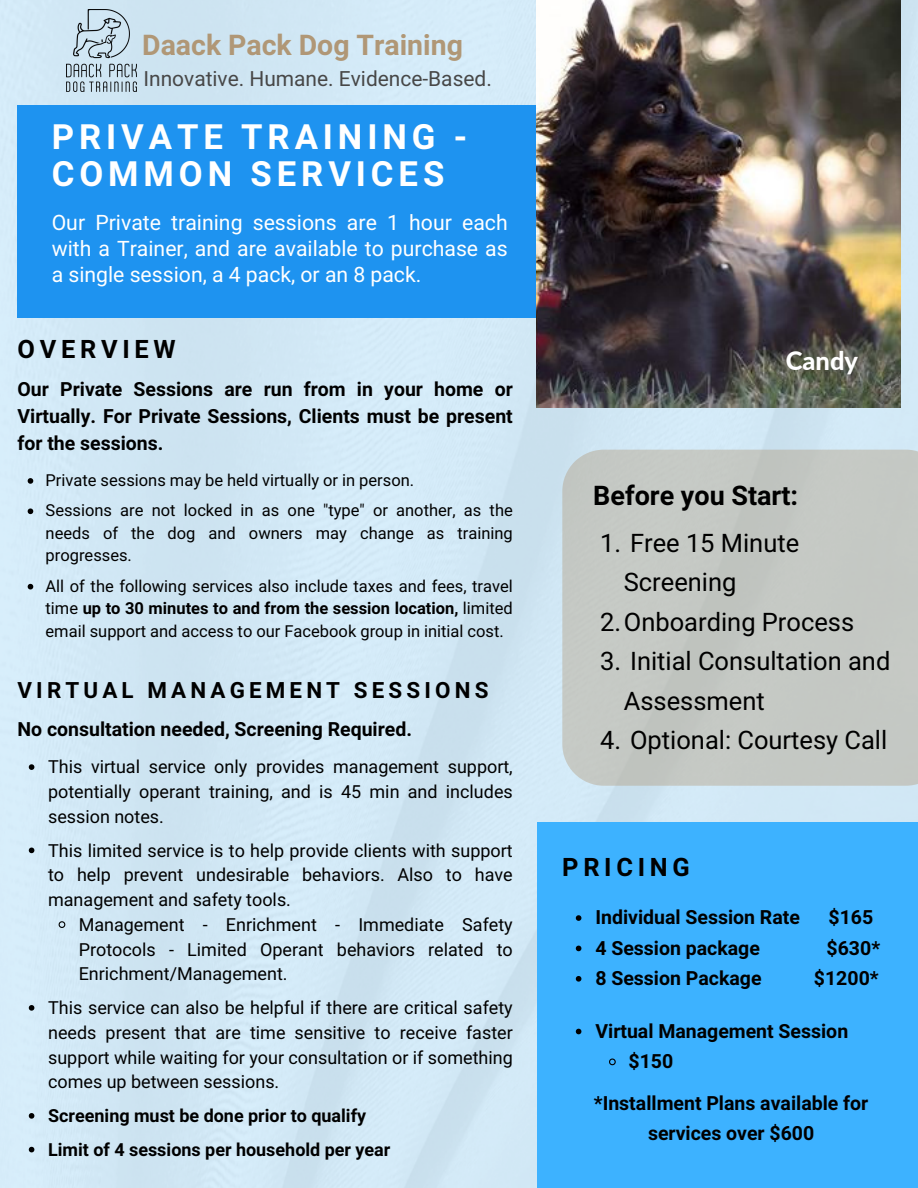
<style>
.page{position:relative;width:918px;height:1188px;background:#d1e8f5}
.page>*{position:absolute;margin:0;border:0;box-sizing:border-box;transform-origin:0 0}
.t1{font:700 34.8px/37.2px "Araboto";letter-spacing:.14em;color:#fff}
.t2{font:700 28.5px "Araboto";color:#b09776}
.t3{font:700 27px "Araboto";color:#000}
.t4{font:25.5px/39.3px "Araboto";color:#000}
.t5{font:800 25.5px "Lato";color:#fff}
.t6{font:700 25.35px "Araboto";letter-spacing:.185em;color:#000}
.t7{font:700 22.35px "Araboto";letter-spacing:.185em;color:#000}
.t8{font:21.3px/25.8px "Araboto";color:#fff;text-align:justify}
.t9{font:21px "Araboto";color:#474747}
.t10{font:700 19.5px/27px "Araboto";color:#000;text-align:justify}
.t11{font:18px/24.8px "Araboto";color:#000;text-align:justify}
.t12{font:700 18px "Araboto";color:#000}
.t13{font:16.5px/22.5px "Araboto";color:#000;text-align:justify}
.s1{font-weight:700}
</style>
<div class="page">
<div style="left:18px;top:105px;width:598px;height:213px;background:#1e93f0"></div>
<img style="left:537px;top:0;width:363px;height:407px">
<div style="left:562px;top:450px;width:356px;height:336px;background:#c4c8c4"></div>
<div style="left:537px;top:823px;width:381px;height:365px;background:#3db2ff"></div>
<svg style="left:28px;top:478px;width:5px;height:6px"></svg>
<svg style="left:28px;top:508px;width:5px;height:6px"></svg>
<svg style="left:28px;top:584px;width:5px;height:5px"></svg>
<svg style="left:576px;top:915px;width:5px;height:6px"></svg>
<svg style="left:576px;top:946px;width:5px;height:5px"></svg>
<svg style="left:576px;top:976px;width:5px;height:6px"></svg>
<svg style="left:29px;top:764px;width:5px;height:6px"></svg>
<svg style="left:29px;top:848px;width:5px;height:5px"></svg>
<svg style="left:58px;top:920px;width:8px;height:9px"></svg>
<svg style="left:29px;top:1005px;width:5px;height:6px"></svg>
<svg style="left:29px;top:1113px;width:5px;height:6px"></svg>
<svg style="left:29px;top:1147px;width:5px;height:5px"></svg>
<svg style="left:576px;top:1029px;width:5px;height:5px"></svg>
<svg style="left:609px;top:1058px;width:7px;height:8px"></svg>
<img style="left:66px;top:9px;width:70px;height:83px">
<p class="t2" style="left:142px;top:29px;width:322px">Daack Pack Dog Training</p>
<p class="t9" style="left:143px;top:67px;width:350px">Innovative. Humane. Evidence-Based.</p>
<h4 class="t1" style="left:52px;top:119px;width:417px">PRIVATE TRAINING -<br>COMMON SERVICES</h4>
<p class="t8" style="left:52px;top:211px;width:458px">Our Private training sessions are 1 hour each with a Trainer, and are available to purchase as a single session, a 4 pack, or an 8 pack.</p>
<h2 class="t6" style="left:18px;top:334px;width:160px">OVERVIEW</h2>
<p class="t10" style="left:18px;top:376px;width:497px">Our Private Sessions are run from in your home or Virtually. For Private Sessions, Clients must be present for the sessions.</p>
<h1 class="t13" style="left:46px;top:470px;width:370px">Private sessions may be held virtually or in person.</h1>
<h3 class="t13" style="left:46px;top:500px;width:469px">Sessions are not locked in as one "type" or another, as the needs of the dog and owners may change as training progresses.</h3>
<p class="t13" style="left:46px;top:575px;width:469px">All of the following services also include taxes and fees, travel time <span class="s1">up to 30 minutes to and from the session location,</span> limited email support and access to our Facebook group in initial cost.</p>
<p class="t7" style="left:18px;top:677px;width:472px">VIRTUAL MANAGEMENT SESSIONS</p>
<p class="t10" style="left:18px;top:717px;width:396px">No consultation needed, Screening Required.</p>
<p class="t11" style="left:48px;top:755px;width:466px">This virtual service only provides management support, potentially operant training, and is 45 min and includes session notes.</p>
<p class="t11" style="left:48px;top:839px;width:466px">This limited service is to help provide clients with support to help prevent undesirable behaviors. Also to have management and safety tools.</p>
<p class="t11" style="left:79px;top:913px;width:436px">Management - Enrichment - Immediate Safety Protocols - Limited Operant behaviors related to Enrichment/Management.</p>
<p class="t11" style="left:48px;top:996px;width:466px">This service can also be helpful if there are critical safety needs present that are time sensitive to receive faster support while waiting for your consultation or if something comes up between sessions.</p>
<p class="t12" style="left:48px;top:1105px;width:320px">Screening must be done prior to qualify</p>
<h3 class="t12" style="left:48px;top:1139px;width:344px">Limit of 4 sessions per household per year</h3>
<p class="t5" style="left:786px;top:345px;width:74px">Candy</p>
<p class="t3" style="left:593px;top:480px;width:206px">Before you Start:</p>
<p class="t4" style="left:624px;top:524px;width:177px;text-indent:-24px">1. Free 15 Minute<br>Screening</p>
<p class="t4" style="left:600px;top:603px;width:256px">2.Onboarding Process</p>
<h4 class="t4" style="left:624px;top:642px;width:268px;text-indent:-24px">3. Initial Consultation and<br>Assessment</h4>
<p class="t4" style="left:600px;top:721px;width:289px">4. Optional: Courtesy Call</p>
<p class="t6" style="left:562px;top:852px;width:129px">PRICING</p>
<p class="t10" style="left:595px;top:905px;width:206px">Individual Session Rate</p>
<p class="t10" style="left:829px;top:905px;width:46px">$165</p>
<p class="t10" style="left:595px;top:935px;width:166px">4 Session package</p>
<p class="t10" style="left:827px;top:935px;width:55px">$630*</p>
<h6 class="t10" style="left:595px;top:965px;width:168px">8 Session Package</h6>
<h6 class="t10" style="left:814px;top:965px;width:66px">$1200*</h6>
<p class="t10" style="left:595px;top:1018px;width:254px">Virtual Management Session</p>
<p class="t10" style="left:629px;top:1048px;width:46px">$150</p>
<p class="t10" style="left:594px;top:1088px;width:276px;line-height:30.3px;text-align:center">*Installment Plans available for services over $600</p>
</div>
